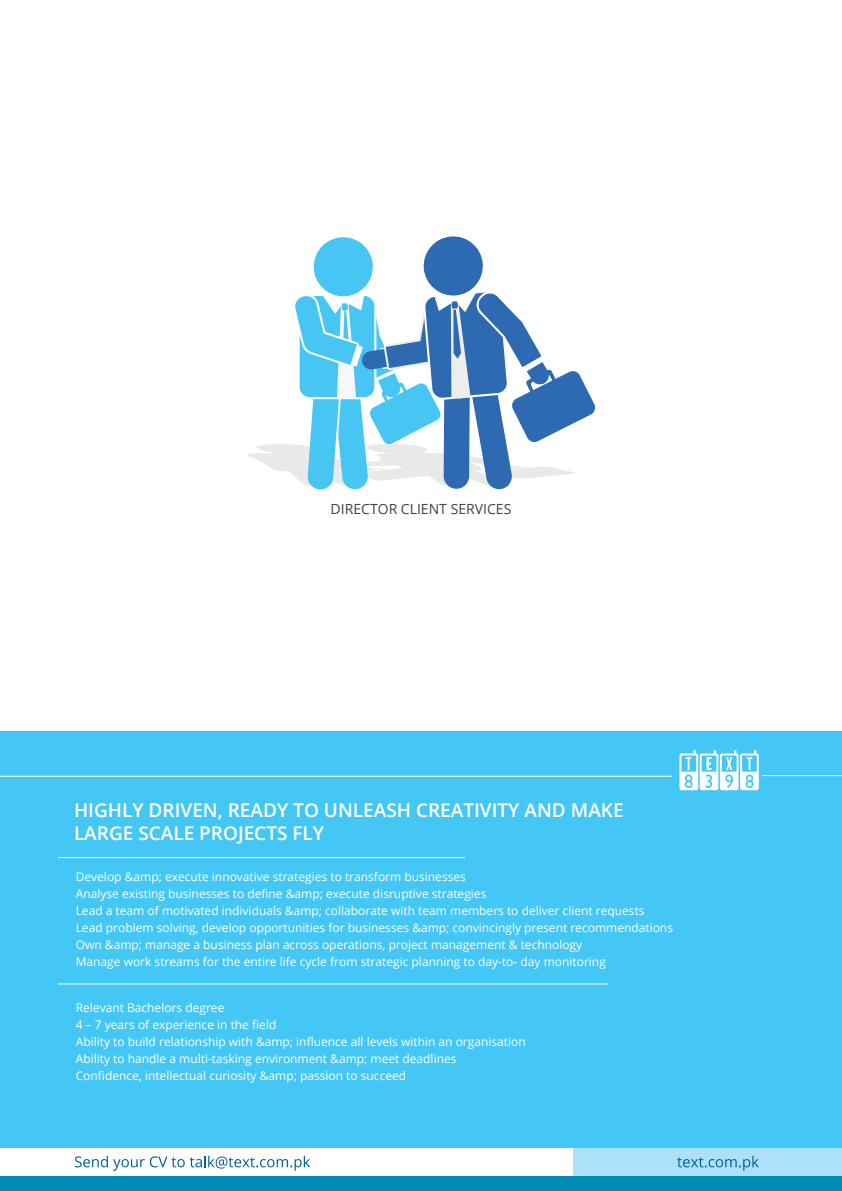
<style>
.page{position:relative;width:842px;height:1191px;background:#fff}
.page>*{position:absolute;margin:0;border:0;box-sizing:border-box;transform-origin:0 0}
.t1{font:600 19px/22.8px "Open Sans";color:#fff}
.t2{font:14px "Open Sans";color:#414141}
.t3{font:12px/17px "Open Sans";color:#fff}
</style>
<div class="page">
<div style="left:0;top:731px;width:842px;height:422px;background:#44c7f4"></div>
<hr style="left:58px;top:983px;width:550px;height:1px;background:#fff">
<svg style="left:679px;top:750px;width:80px;height:40px"></svg>
<hr style="left:762px;top:775px;width:80px;height:1px;background:#fff">
<hr style="left:0;top:775px;width:672px;height:1px;background:#fff">
<div style="left:0;top:1149px;width:842px;height:28px;background:#fff"></div>
<div style="left:573px;top:1149px;width:269px;height:28px;background:#ade1f9"></div>
<svg style="left:75px;top:1155px;width:235px;height:15px"></svg>
<div style="left:0;top:1177px;width:842px;height:14px;background:#008bb5"></div>
<svg style="left:677px;top:1155px;width:82px;height:15px"></svg>
<hr style="left:58px;top:857px;width:407px;height:1px;background:#fff">
<svg style="left:247px;top:236px;width:349px;height:254px"></svg>
<p class="t2" style="left:331px;top:499px;width:182px">DIRECTOR CLIENT SERVICES</p>
<h1 class="t1" style="left:74px;top:798px;width:551px">HIGHLY DRIVEN, READY TO UNLEASH CREATIVITY AND MAKE<br>LARGE SCALE PROJECTS FLY</h1>
<p class="t3" style="left:76px;top:867px;width:599px">Develop &amp;amp; execute innovative strategies to transform businesses<br>Analyse existing businesses to define &amp;amp; execute disruptive strategies<br>Lead a team of motivated individuals &amp;amp; collaborate with team members to deliver client requests Lead problem solving, develop opportunities for businesses &amp;amp; convincingly present recommendations Own &amp;amp; manage a business plan across operations, project management &amp; technology<br>Manage work streams for the entire life cycle from strategic planning to day-to- day monitoring</p>
<p class="t3" style="left:76px;top:998px;width:452px">Relevant Bachelors degree<br>4 – 7 years of experience in the field<br>Ability to build relationship with &amp;amp; influence all levels within an organisation Ability to handle a multi-tasking environment &amp;amp; meet deadlines<br>Confidence, intellectual curiosity &amp;amp; passion to succeed</p>
</div>
